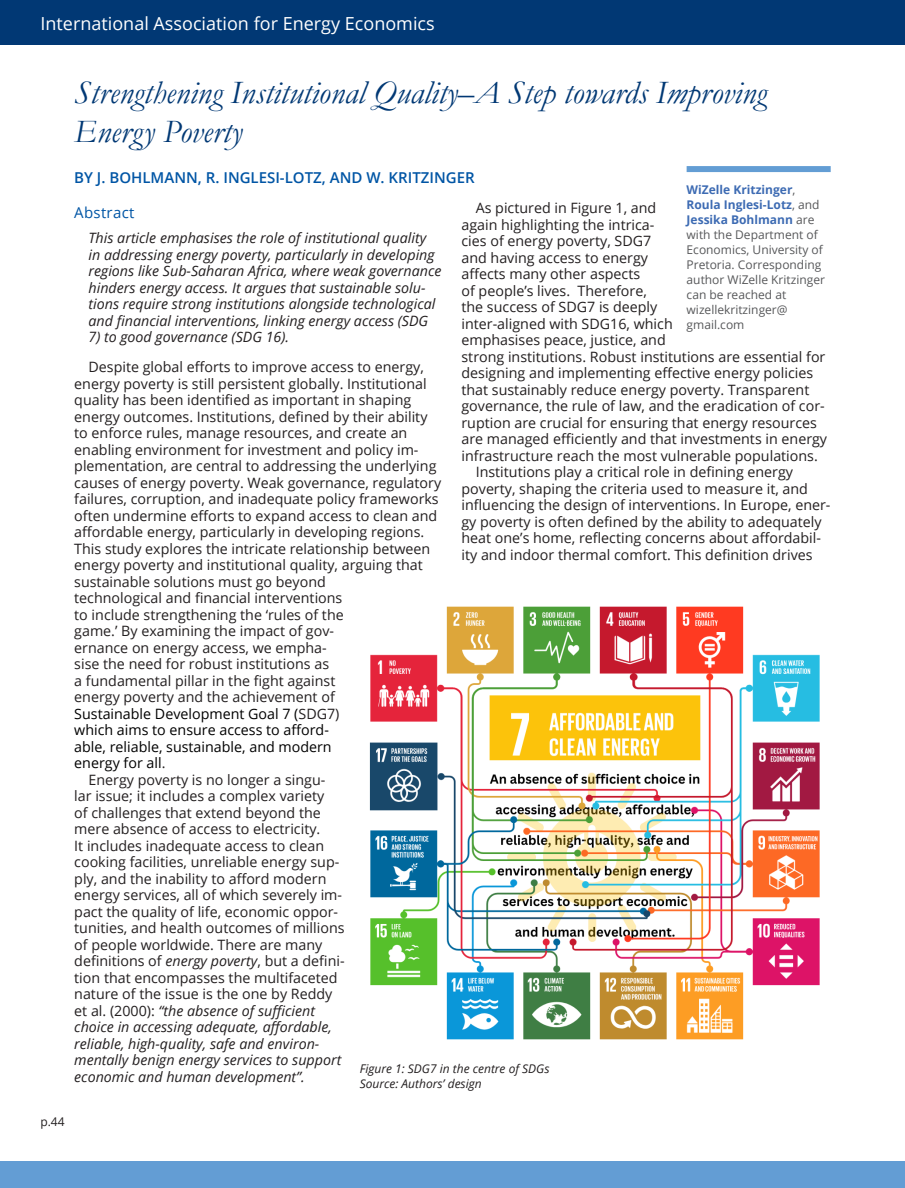
<style>
.page{position:relative;width:905px;height:1188px;background:#fff}
.page>*{position:absolute;margin:0;border:0;box-sizing:border-box;transform-origin:0 0}
.Header_1_-_Dark_Blue_NEW{font:italic 33px/39.6px "Garamond";color:#013874}
.t1{font:18px "Open Sans";color:#fff}
.Author_NEW{font:600 15px "Open Sans";color:#0155a5}
.Abstract_head{font:15px "Open Sans";letter-spacing:.02em;color:#0155a5}
.Body_Text_NEW{font:14.25px/16.5px "Open Sans";color:#231f20}
.Abstract{font:italic 14.25px/16.5px "Open Sans";color:#231f20}
.Author_Note_NEW{font:12px/15px "Open Sans";color:#57585a}
.Figure_Caption_NEW{font:italic 12px "Open Sans";color:#231f20}
.t2{font:12px "Open Sans";color:#231f20}
.s1{color:#000}
.s2{font-style:italic}
.s3{font-weight:700;color:#3d6bb3}
</style>
<div class="page">
<div style="left:0;top:0;width:904px;height:45px;background:#013874"></div>
<div style="left:0;top:1161px;width:904px;height:27px;background:#639dd4"></div>
<div style="left:686px;top:166px;width:144px;height:6px;background:#639dd4"></div>
<img style="left:369px;top:606px;width:451px;height:434px">
<p class="t1" style="left:40px;top:11px;width:396px">International Association for Energy Economics</p>
<p class="Header_1_-_Dark_Blue_NEW" style="left:74px;top:72px;width:694px">Strengthening Institutional Quality–A Step towards Improving<br>Energy Poverty</p>
<p class="Author_NEW" style="left:74px;top:168px;width:402px">BY J. BOHLMANN, R. INGLESI-LOTZ, AND W. KRITZINGER</p>
<p class="Abstract_head" style="left:74px;top:202px;width:62px">Abstract</p>
<p class="Abstract" style="left:88px;top:229px;width:354px">This article emphasises the role of institutional quality in addressing energy poverty, particularly in developing regions like Sub-Saharan Africa, where weak governance hinders energy access. It argues that sustainable solu&shy;tions require strong institutions alongside technological and financial interventions, linking energy access (SDG</p>
<p class="Abstract" style="left:88px;top:328px;width:202px">7) to good governance (SDG 16).</p>
<p class="Body_Text_NEW" style="left:74px;top:358px;width:368px;text-indent:14px">Despite global efforts to improve access to energy, energy poverty is still persistent globally. Institutional quality has been identified as important in shaping energy outcomes. Institutions, defined by their ability to enforce rules, manage resources, and create an enabling environment for investment and policy im&shy;plementation, are central to addressing the underlying causes of energy poverty. Weak governance, regulatory failures, corruption, and inadequate policy frameworks often undermine efforts to expand access to clean and affordable energy, particularly in developing regions.<br>This study explores the intricate relationship between energy poverty and institutional quality, arguing that sustainable solutions must go beyond<br>technological and financial interventions<br>to include strengthening the ‘rules of the<br>game.’ By examining the impact of gov-<br>ernance on energy access, we empha-<br>sise the need for robust institutions as<br>a fundamental pillar in the fight against<br>energy poverty and the achievement of<br><span class="s1">Sustainable Development Goal 7 (</span>SDG7)<br><span class="s1">which aims to ensure access to afford-<br>able, reliable, sustainable, and modern<br>energy for all</span>.</p>
<p class="Body_Text_NEW" style="left:74px;top:771px;width:272px;text-indent:14px">Energy poverty is no longer a singu&shy;lar issue; it includes a complex variety<br>of challenges that extend beyond the mere absence of access to electricity.<br>It includes inadequate access to clean cooking facilities, unreliable energy sup&shy;ply, and the inability to afford modern energy services, all of which severely im&shy;pact the quality of life, economic oppor&shy;tunities, and health outcomes of millions of people worldwide. There are many definitions of <span class="s2">energy poverty</span>, but a defini&shy;tion that encompasses the multifaceted nature of the issue is the one by Reddy et al. (2000): <span class="s2">“the absence of sufficient choice in accessing adequate, affordable, reliable, high-quality, safe and environ&shy;mentally benign energy services to support economic and human development”.</span></p>
<p class="Author_Note_NEW" style="left:686px;top:182px;width:140px"><span class="s3">WiZelle Kritzinger</span>,<br><span class="s3">Roula Inglesi-Lotz</span>, and<br><span class="s3">Jessika Bohlmann</span> are with the Department of<br>Economics, University of<br>Pretoria. Corresponding author WiZelle Kritzinger can be reached at wizellekritzinger@ gmail.com</p>
<p class="Body_Text_NEW" style="left:461px;top:200px;width:367px;text-indent:14px">As pictured in Figure 1, and<br>again highlighting the intrica-<br>cies of energy poverty, SDG7<br>and having access to energy<br>affects many other aspects<br>of people’s lives. Therefore,<br>the success of SDG7 is deeply<br>inter-aligned with SDG16, which<br>emphasises peace, justice, and<br>strong institutions. Robust institutions are essential for designing and implementing effective energy policies that sustainably reduce energy poverty. Transparent governance, the rule of law, and the eradication of cor&shy;ruption are crucial for ensuring that energy resources are managed efficiently and that investments in energy infrastructure reach the most vulnerable populations.</p>
<p class="Body_Text_NEW" style="left:461px;top:464px;width:370px;text-indent:14px">Institutions play a critical role in defining energy poverty, shaping the criteria used to measure it, and influencing the design of interventions. In Europe, ener&shy;gy poverty is often defined by the ability to adequately heat one’s home, reflecting concerns about affordabil&shy;ity and indoor thermal comfort. This definition drives</p>
<p class="Figure_Caption_NEW" style="left:359px;top:1061px;width:191px">Figure 1: SDG7 in the centre of SDGs</p>
<p class="Figure_Caption_NEW" style="left:359px;top:1075px;width:124px">Source: Authors’ design</p>
<p class="t2" style="left:40px;top:1114px;width:26px">p.44</p>
</div>
